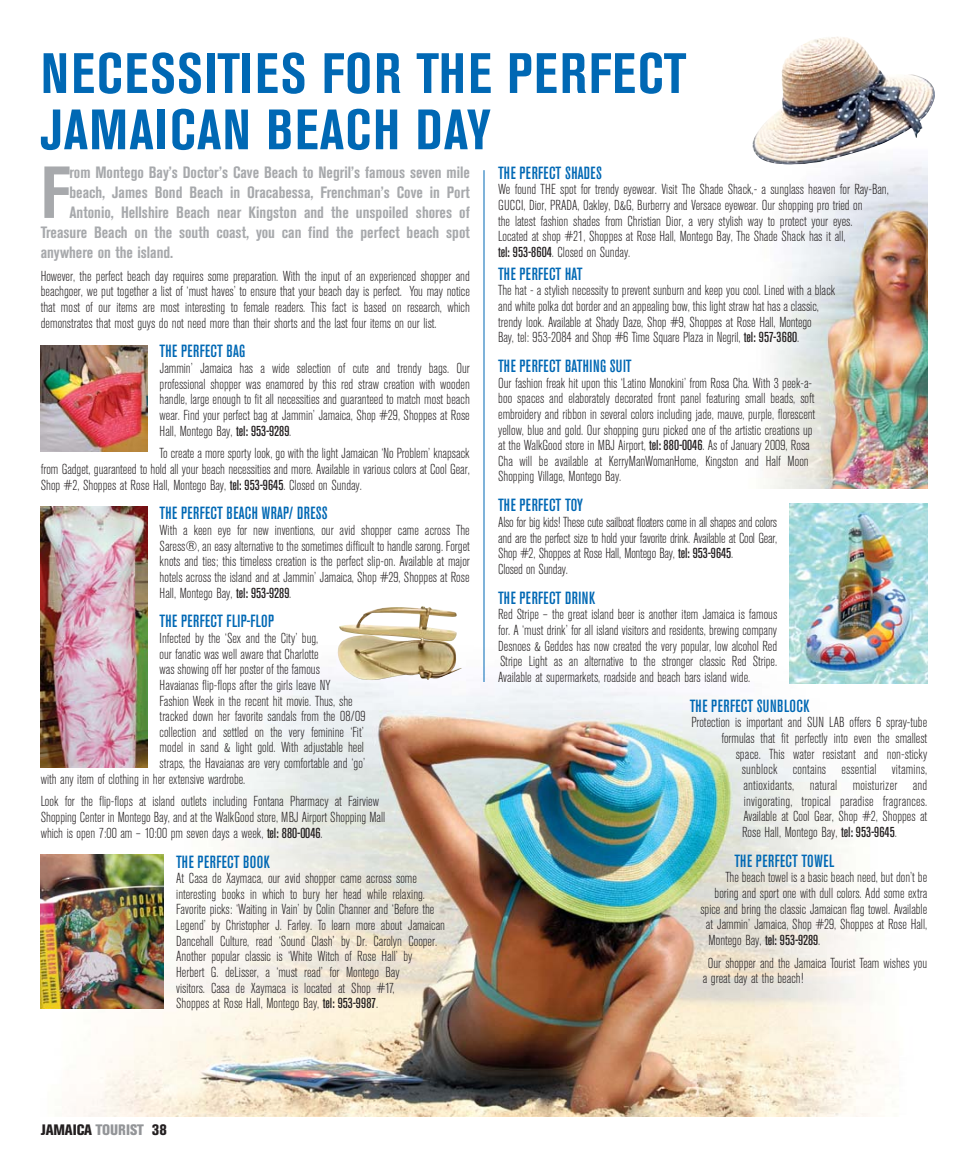
<style>
.page{position:relative;width:968px;height:1170px;background:#fff}
.page>*{position:absolute;margin:0;border:0;box-sizing:border-box;transform-origin:0 0}
.t1{font:700 condensed 72.75px "Akzidenz Grotesk BE";color:#a7a9ac}
.t2{font:700 condensed 56.25px/56.2px "Akzidenz Grotesk BE";letter-spacing:.02em;color:#0068b4}
.t3{font:500 condensed 17.5px "Akzidenz Grotesk BE";letter-spacing:.025em;color:#0068b4}
.t4{font:700 condensed 16.25px "Akzidenz Grotesk BE";color:#a7a9ac}
.t5{font:800 condensed 15px "Akzidenz Grotesk BE";letter-spacing:-.005em;color:#231f20}
.t6{font:300 condensed 14.38px/15.6px "Akzidenz Grotesk BE";color:#231f20}
.s1{font-weight:500}
.s2{color:#939598}
</style>
<div class="page">
<img style="left:41px;top:645px;width:886px;height:471px">
<img style="left:763px;top:165px;width:164px;height:323px">
<hr style="left:483px;top:170px;width:1px;height:512px;background:#0068b4">
<img style="left:41px;top:345px;width:106px;height:106px">
<img style="left:41px;top:854px;width:123px;height:154px">
<img style="left:789px;top:503px;width:138px;height:180px">
<img style="left:752px;top:36px;width:183px;height:129px">
<img style="left:41px;top:506px;width:106px;height:261px">
<img style="left:337px;top:606px;width:125px;height:74px">
<h2 class="t2" style="left:41px;top:50px;width:647px">NECESSITIES FOR THE PERFECT<br>JAMAICAN BEACH DAY</h2>
<h1 class="t1" style="left:41px;top:166px;width:30px">F</h1>
<p class="t4" style="left:69px;top:166px;width:402px">rom Montego Bay’s Doctor’s Cave Beach to Negril’s famous seven mile</p>
<p class="t4" style="left:69px;top:186px;width:402px">beach, James Bond Beach in Oracabessa, Frenchman’s Cove in Port</p>
<p class="t4" style="left:69px;top:206px;width:401px">Antonio, Hellshire Beach near Kingston and the unspoiled shores of</p>
<p class="t4" style="left:41px;top:226px;width:430px">Treasure Beach on the south coast, you can find the perfect beach spot</p>
<p class="t4" style="left:41px;top:246px;width:134px">anywhere on the island.</p>
<p class="t6" style="left:41px;top:269px;width:430px;text-align:justify">However, the perfect beach day requires some preparation. With the input of an experienced shopper and beachgoer, we put together a list of ‘must haves’ to ensure that your beach day is perfect. You may notice that most of our items are most interesting to female readers. This fact is based on research, which demonstrates that most guys do not need more than their shorts and the last four items on our list.</p>
<p class="t3" style="left:160px;top:345px;width:87px">THE PERFECT BAG</p>
<p class="t6" style="left:160px;top:361px;width:311px;text-align:justify">Jammin’ Jamaica has a wide selection of cute and trendy bags. Our professional shopper was enamored by this red straw creation with wooden handle, large enough to fit all necessities and guaranteed to match most beach wear. Find your perfect bag at Jammin’ Jamaica, Shop #29, Shoppes at Rose Hall, Montego Bay, <span class="s1">tel: 953-9289</span>.</p>
<p class="t6" style="left:41px;top:446px;width:430px;text-align:justify;text-indent:119px">To create a more sporty look, go with the light Jamaican ‘No Problem’ knapsack from Gadget, guaranteed to hold all your beach necessities and more. Available in various colors at Cool Gear, Shop #2, Shoppes at Rose Hall, Montego Bay, <span class="s1">tel: 953-9645</span>. Closed on Sunday.</p>
<p class="t3" style="left:160px;top:507px;width:169px">THE PERFECT BEACH WRAP/ DRESS</p>
<p class="t6" style="left:160px;top:523px;width:311px;text-align:justify">With a keen eye for new inventions, our avid shopper came across The Saress®, an easy alternative to the sometimes difficult to handle sarong. Forget knots and ties; this timeless creation is the perfect slip-on. Available at major hotels across the island and at Jammin’ Jamaica, Shop #29, Shoppes at Rose Hall, Montego Bay, <span class="s1">tel: 953-9289</span>.</p>
<p class="t3" style="left:160px;top:615px;width:116px">THE PERFECT FLIP-FLOP</p>
<p class="t6" style="left:160px;top:631px;width:160px">Infected by the ‘Sex and the City’ bug,</p>
<p class="t6" style="left:160px;top:647px;width:161px">our fanatic was well aware that Charlotte</p>
<p class="t6" style="left:160px;top:662px;width:162px">was showing off her poster of the famous</p>
<p class="t6" style="left:160px;top:678px;width:172px">Havaianas flip-flops after the girls leave NY</p>
<p class="t6" style="left:160px;top:693px;width:194px">Fashion Week in the recent hit movie. Thus, she</p>
<p class="t6" style="left:160px;top:709px;width:207px">tracked down her favorite sandals from the 08/09</p>
<p class="t6" style="left:160px;top:725px;width:206px">collection and settled on the very feminine ‘Fit’</p>
<p class="t6" style="left:160px;top:740px;width:206px">model in sand &amp; light gold. With adjustable heel</p>
<p class="t6" style="left:160px;top:756px;width:207px">straps, the Havaianas are very comfortable and ‘go’</p>
<p class="t6" style="left:41px;top:772px;width:206px">with any item of clothing in her extensive wardrobe.</p>
<p class="t6" style="left:41px;top:794px;width:346px">Look for the flip-flops at island outlets including Fontana Pharmacy at Fairview<br>Shopping Center in Montego Bay, and at the WalkGood store, MBJ Airport Shopping Mall which is open 7:00 am – 10:00 pm seven days a week, <span class="s1">tel: 880-0046</span>.</p>
<p class="t3" style="left:176px;top:855px;width:95px">THE PERFECT BOOK</p>
<p class="t6" style="left:176px;top:871px;width:270px">At Casa de Xaymaca, our avid shopper came across some interesting books in which to bury her head while relaxing.<br>Favorite picks: ‘Waiting in Vain’ by Colin Channer and ‘Before the Legend’ by Christopher J. Farley. To learn more about Jamaican Dancehall Culture, read ‘Sound Clash’ by Dr. Carolyn Cooper.<br>Another popular classic is ‘White Witch of Rose Hall’ by<br>Herbert G. deLisser, a ‘must read’ for Montego Bay<br>visitors. Casa de Xaymaca is located at Shop #17,<br>Shoppes at Rose Hall, Montego Bay, <span class="s1">tel: 953-9987</span>.</p>
<p class="t3" style="left:498px;top:166px;width:105px">THE PERFECT SHADES</p>
<p class="t6" style="left:498px;top:183px;width:392px">We found THE spot for trendy eyewear. Visit The Shade Shack,- a sunglass heaven for Ray-Ban, GUCCI, Dior, PRADA, Oakley, D&amp;G, Burberry and Versace eyewear. Our shopping pro tried on<br>the latest fashion shades from Christian Dior, a very stylish way to protect your eyes.<br>Located at shop #21, Shoppes at Rose Hall, Montego Bay, The Shade Shack has it all,<br><span class="s1">tel: 953-8604</span>. Closed on Sunday.</p>
<p class="t3" style="left:498px;top:267px;width:86px">THE PERFECT HAT</p>
<p class="t6" style="left:498px;top:283px;width:338px">The hat - a stylish necessity to prevent sunburn and keep you cool. Lined with a black and white polka dot border and an appealing bow, this light straw hat has a classic, trendy look. Available at Shady Daze, Shop #9, Shoppes at Rose Hall, Montego<br>Bay, tel: 953-2084 and Shop #6 Time Square Plaza in Negril, <span class="s1">tel: 957-3680</span>.</p>
<p class="t3" style="left:498px;top:359px;width:135px">THE PERFECT BATHING SUIT</p>
<p class="t6" style="left:498px;top:376px;width:318px">Our fashion freak hit upon this ‘Latino Monokini’ from Rosa Cha. With 3 peek-a&shy;boo spaces and elaborately decorated front panel featuring small beads, soft embroidery and ribbon in several colors including jade, mauve, purple, florescent yellow, blue and gold. Our shopping guru picked one of the artistic creations up at the WalkGood store in MBJ Airport, <span class="s1">tel: 880-0046</span>. As of January 2009, Rosa Cha will be available at KerryManWomanHome, Kingston and Half Moon Shopping Village, Montego Bay.</p>
<p class="t3" style="left:498px;top:499px;width:86px">THE PERFECT TOY</p>
<p class="t6" style="left:498px;top:515px;width:280px">Also for big kids! These cute sailboat floaters come in all shapes and colors and are the perfect size to hold your favorite drink. Available at Cool Gear, Shop #2, Shoppes at Rose Hall, Montego Bay, <span class="s1">tel: 953-9645</span>.<br>Closed on Sunday.</p>
<p class="t3" style="left:498px;top:591px;width:99px">THE PERFECT DRINK</p>
<p class="t6" style="left:498px;top:607px;width:280px;text-align:justify">Red Stripe – the great island beer is another item Jamaica is famous for. A ‘must drink’ for all island visitors and residents, brewing company Desnoes &amp; Geddes has now created the very popular, low alcohol Red Stripe Light as an alternative to the stronger classic Red Stripe.<br>Available at supermarkets, roadside and beach bars island wide.</p>
<p class="t3" style="left:689px;top:699px;width:121px">THE PERFECT SUNBLOCK</p>
<p class="t6" style="left:691px;top:715px;width:237px">Protection is important and SUN LAB offers 6 spray-tube</p>
<p class="t6" style="left:721px;top:731px;width:207px">formulas that fit perfectly into even the smallest</p>
<p class="t6" style="left:735px;top:747px;width:193px">space. This water resistant and non-sticky</p>
<p class="t6" style="left:741px;top:762px;width:187px">sunblock contains essential vitamins,</p>
<p class="t6" style="left:743px;top:778px;width:185px">antioxidants, natural moisturizer and</p>
<p class="t6" style="left:743px;top:793px;width:185px">invigorating, tropical paradise fragrances.</p>
<p class="t6" style="left:743px;top:809px;width:185px">Available at Cool Gear, Shop #2, Shoppes at</p>
<p class="t6" style="left:742px;top:825px;width:156px">Rose Hall, Montego Bay, <span class="s1">tel: 953-9645</span>.</p>
<p class="t3" style="left:734px;top:854px;width:101px">THE PERFECT TOWEL</p>
<p class="t6" style="left:725px;top:870px;width:203px">The beach towel is a basic beach need, but don’t be</p>
<p class="t6" style="left:714px;top:886px;width:214px">boring and sport one with dull colors. Add some extra</p>
<p class="t6" style="left:700px;top:901px;width:228px">spice and bring the classic Jamaican flag towel. Available</p>
<p class="t6" style="left:705px;top:917px;width:223px">at Jammin’ Jamaica, Shop #29, Shoppes at Rose Hall,</p>
<p class="t6" style="left:708px;top:933px;width:113px">Montego Bay, <span class="s1">tel: 953-9289</span>.</p>
<p class="t6" style="left:702px;top:955px;width:226px;text-indent:5px">Our shopper and the Jamaica Tourist Team wishes you a great day at the beach!</p>
<p class="t5" style="left:41px;top:1123px;width:128px">JAMAICA <span class="s2">TOURIST</span> 38</p>
</div>
